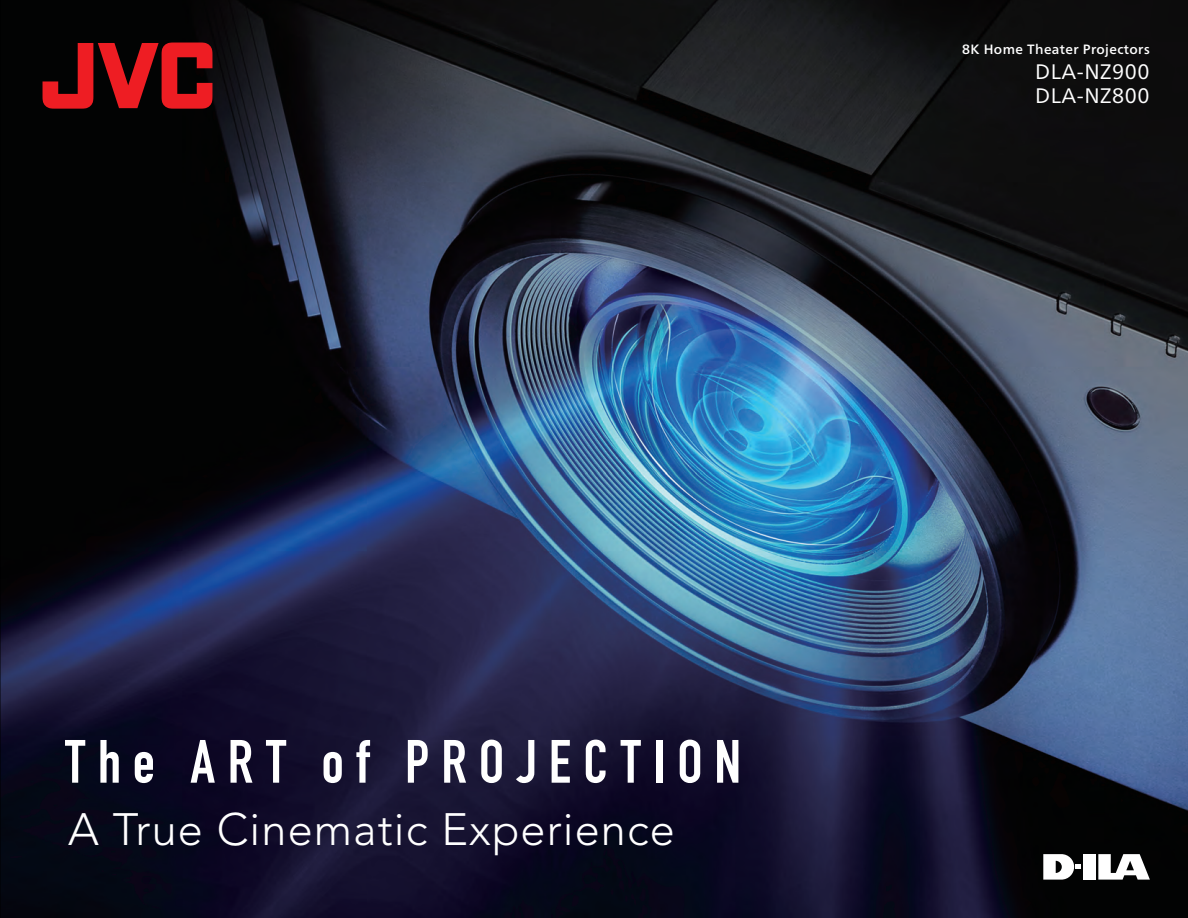
<style>
.page{position:relative;width:1188px;height:918px;background:#fff}
.page>*{position:absolute;margin:0;border:0;box-sizing:border-box;transform-origin:0 0}
.t1{font:700 60px "DIN Condensed";letter-spacing:.205em;color:#fff}
.t2{font:300 45px "Avenir LT Std";letter-spacing:.025em;color:#fff}
.t3{font:21px/23.2px "Frutiger Neue LT Pro";letter-spacing:.025em;color:#fff}
.t4{font:500 13.5px "Frutiger Neue LT Pro";letter-spacing:.03em;color:#fff}
</style>
<div class="page">
<img style="left:1px;top:0;width:1187px;height:918px">
<img style="left:0;top:0;width:1px;height:918px">
<svg style="left:43px;top:43px;width:169px;height:66px;background:#801014"></svg>
<div style="left:1083px;top:854px;width:13px;height:26px;background:#fff"></div>
<svg style="left:1098px;top:854px;width:52px;height:26px"></svg>
<svg style="left:1043px;top:854px;width:38px;height:26px"></svg>
<p class="t4" style="left:962px;top:41px;width:189px">8K Home Theater Projectors</p>
<p class="t3" style="left:1035px;top:60px;width:116px">DLA-NZ900<br>DLA-NZ800</p>
<h1 class="t1" style="left:65px;top:721px;width:677px">The ART of PROJECTION</h1>
<p class="t2" style="left:68px;top:803px;width:608px">A True Cinematic Experience</p>
</div>
